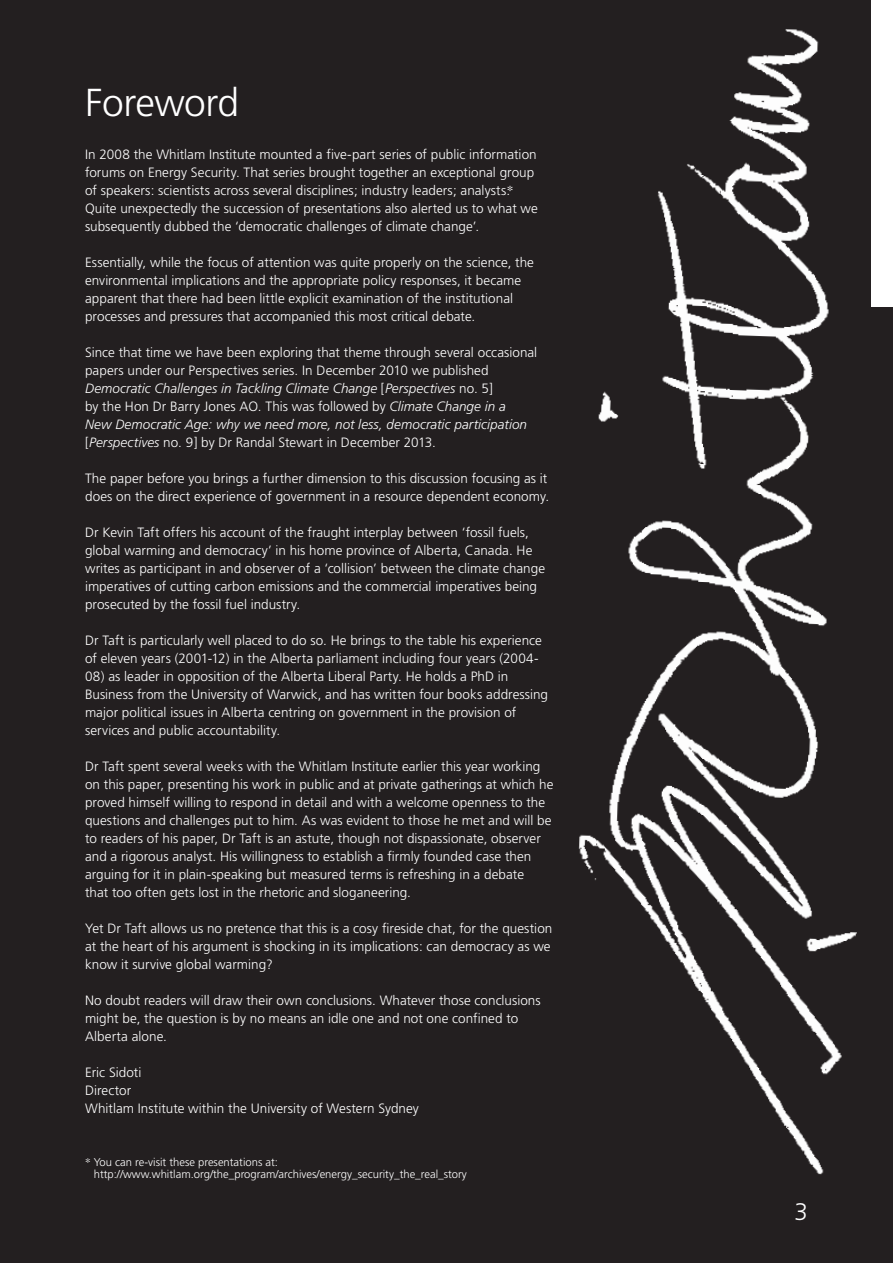
<style>
.page{position:relative;width:893px;height:1263px;background:#231f20}
.page>*{position:absolute;margin:0;border:0;box-sizing:border-box;transform-origin:0 0}
.headings_type_1{font:300 39px "Frutiger";letter-spacing:-.015em;color:#fff}
.headings_type_1-2{font:300 24px "Frutiger";color:#fff}
.copy_black{font:300 13.5px/18px "Frutiger";letter-spacing:.005em;color:#fff}
.footnote{font:300 11.25px/12.8px "Frutiger";color:#fff}
.s1{font-family:"Times";font-weight:400}
.s2{font-style:italic}
</style>
<div class="page">
<img style="left:578px;top:1px;width:294px;height:1174px">
<div style="left:872px;top:0;width:21px;height:306px;background:#fff"></div>
<p class="headings_type_1" style="left:85px;top:80px;width:156px">Foreword</p>
<p class="copy_black" style="left:85px;top:145px;width:454px">In 2008 the Whitlam Institute mounted a five-part series of public information forums on Energy Security. That series brought together an exceptional group of speakers: scientists across several disciplines; industry leaders; analysts.<span class="s1">* </span>Quite unexpectedly the succession of presentations also alerted us to what we subsequently dubbed the ‘democratic challenges of climate change’.</p>
<p class="copy_black" style="left:85px;top:253px;width:450px">Essentially, while the focus of attention was quite properly on the science, the environmental implications and the appropriate policy responses, it became apparent that there had been little explicit examination of the institutional processes and pressures that accompanied this most critical debate.</p>
<p class="copy_black" style="left:85px;top:343px;width:454px">Since that time we have been exploring that theme through several occasional papers under our Perspectives series. In December 2010 we published <span class="s2">Democratic Challenges in Tackling Climate Change</span> [<span class="s2">Perspectives</span> no. 5]<br>by the Hon Dr Barry Jones AO. This was followed by <span class="s2">Climate Change in a<br>New Democratic Age: why we need more, not less, democratic participation </span>[<span class="s2">Perspectives</span> no. 9] by Dr Randal Stewart in December 2013.</p>
<p class="copy_black" style="left:85px;top:469px;width:466px">The paper before you brings a further dimension to this discussion focusing as it does on the direct experience of government in a resource dependent economy.</p>
<p class="copy_black" style="left:85px;top:523px;width:462px">Dr Kevin Taft offers his account of the fraught interplay between ‘fossil fuels, global warming and democracy’ in his home province of Alberta, Canada. He writes as participant in and observer of a ‘collision’ between the climate change imperatives of cutting carbon emissions and the commercial imperatives being prosecuted by the fossil fuel industry.</p>
<p class="copy_black" style="left:85px;top:631px;width:458px">Dr Taft is particularly well placed to do so. He brings to the table his experience of eleven years (2001-12) in the Alberta parliament including four years (2004-</p>
<p class="copy_black" style="left:85px;top:667px;width:465px">08) as leader in opposition of the Alberta Liberal Party. He holds a PhD in Business from the University of Warwick, and has written four books addressing major political issues in Alberta centring on government in the provision of services and public accountability.</p>
<p class="copy_black" style="left:85px;top:757px;width:470px">Dr Taft spent several weeks with the Whitlam Institute earlier this year working on this paper, presenting his work in public and at private gatherings at which he proved himself willing to respond in detail and with a welcome openness to the questions and challenges put to him. As was evident to those he met and will be to readers of his paper, Dr Taft is an astute, though not dispassionate, observer and a rigorous analyst. His willingness to establish a firmly founded case then arguing for it in plain-speaking but measured terms is refreshing in a debate<br>that too often gets lost in the rhetoric and sloganeering.</p>
<p class="copy_black" style="left:85px;top:919px;width:469px">Yet Dr Taft allows us no pretence that this is a cosy fireside chat, for the question at the heart of his argument is shocking in its implications: can democracy as we know it survive global warming?</p>
<p class="copy_black" style="left:85px;top:991px;width:457px">No doubt readers will draw their own conclusions. Whatever those conclusions might be, the question is by no means an idle one and not one confined to<br>Alberta alone.</p>
<p class="copy_black" style="left:85px;top:1063px;width:58px">Eric Sidoti</p>
<p class="copy_black" style="left:85px;top:1081px;width:48px">Director</p>
<p class="copy_black" style="left:85px;top:1099px;width:335px">Whitlam Institute within the University of Western Sydney</p>
<p class="footnote" style="left:94px;top:1155px;width:375px;text-indent:-9px"><span class="s1">*</span> You can re-visit these presentations at: http://www.whitlam.org/the_program/archives/energy_security_the_real_story</p>
<p class="headings_type_1-2" style="left:795px;top:1198px;width:15px">3</p>
</div>
